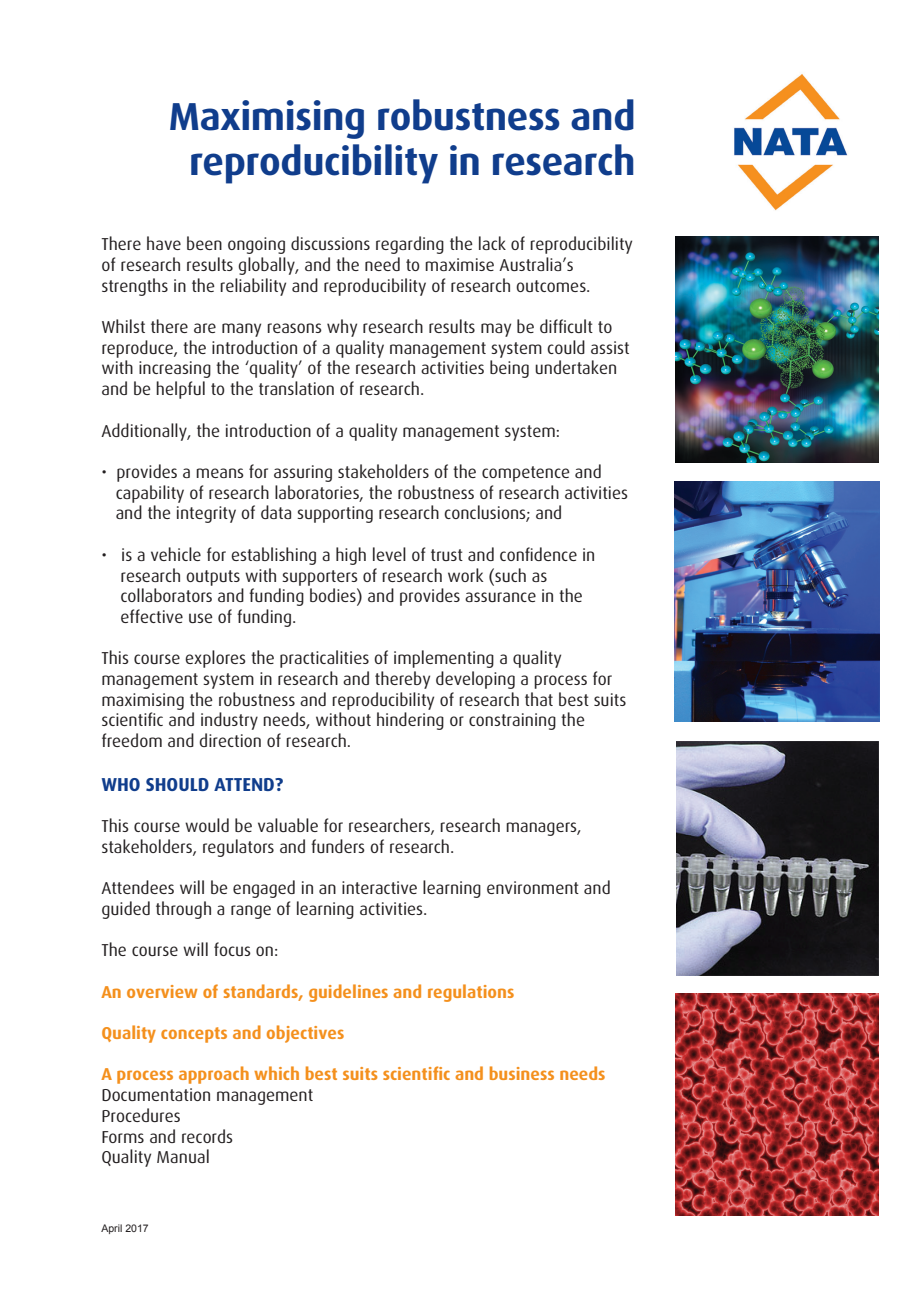
<style>
.page{position:relative;width:919px;height:1289px;background:#fff}
.page>*{position:absolute;margin:0;border:0;box-sizing:border-box;transform-origin:0 0}
.t1{font:700 39px/45px "Dax";letter-spacing:-.01em;color:#103d8c;text-align:center}
.t2{font:700 18.75px "Dax";color:#103d8c}
.t3{font:17.25px/20.7px "Dax";color:#231f20}
.t4{font:700 17.25px "Dax";color:#f4901d}
.t5{font:10.5px "Arial";color:#231f20}
</style>
<div class="page">
<img style="left:675px;top:237px;width:203px;height:225px">
<img style="left:734px;top:74px;width:114px;height:137px">
<img style="left:675px;top:993px;width:203px;height:222px">
<img style="left:674px;top:482px;width:204px;height:239px">
<img style="left:676px;top:741px;width:202px;height:234px">
<h1 class="t1" style="left:169px;top:94px;width:468px">Maximising robustness and reproducibility in research</h1>
<p class="t3" style="left:101px;top:234px;width:533px">There have been ongoing discussions regarding the lack of reproducibility of research results globally, and the need to maximise Australia’s strengths in the reliability and reproducibility of research outcomes.</p>
<p class="t3" style="left:101px;top:317px;width:529px">Whilst there are many reasons why research results may be difficult to reproduce, the introduction of a quality management system could assist with increasing the ‘quality’ of the research activities being undertaken and be helpful to the translation of research.</p>
<p class="t3" style="left:101px;top:420px;width:460px">Additionally, the introduction of a quality management system:</p>
<p class="t3" style="left:116px;top:462px;width:514px;text-indent:-14px">• provides a means for assuring stakeholders of the competence and capability of research laboratories, the robustness of research activities and the integrity of data supporting research conclusions; and</p>
<p class="t3" style="left:120px;top:544px;width:476px;text-indent:-19px">• is a vehicle for establishing a high level of trust and confidence in research outputs with supporters of research work (such as collaborators and funding bodies) and provides assurance in the effective use of funding.</p>
<p class="t3" style="left:101px;top:648px;width:526px">This course explores the practicalities of implementing a quality management system in research and thereby developing a process for maximising the robustness and reproducibility of research that best suits scientific and industry needs, without hindering or constraining the freedom and direction of research.</p>
<p class="t2" style="left:101px;top:774px;width:183px">WHO SHOULD ATTEND?</p>
<p class="t3" style="left:101px;top:815px;width:482px">This course would be valuable for researchers, research managers, stakeholders, regulators and funders of research.</p>
<p class="t3" style="left:101px;top:877px;width:511px">Attendees will be engaged in an interactive learning environment and guided through a range of learning activities.</p>
<p class="t3" style="left:101px;top:939px;width:178px">The course will focus on:</p>
<p class="t4" style="left:101px;top:981px;width:414px">An overview of standards, guidelines and regulations</p>
<p class="t4" style="left:101px;top:1023px;width:244px">Quality concepts and objectives</p>
<p class="t4" style="left:101px;top:1064px;width:505px">A process approach which best suits scientific and business needs</p>
<p class="t3" style="left:101px;top:1084px;width:213px">Documentation management<br>Procedures<br>Forms and records<br>Quality Manual</p>
<p class="t5" style="left:101px;top:1221px;width:49px">April 2017</p>
</div>
